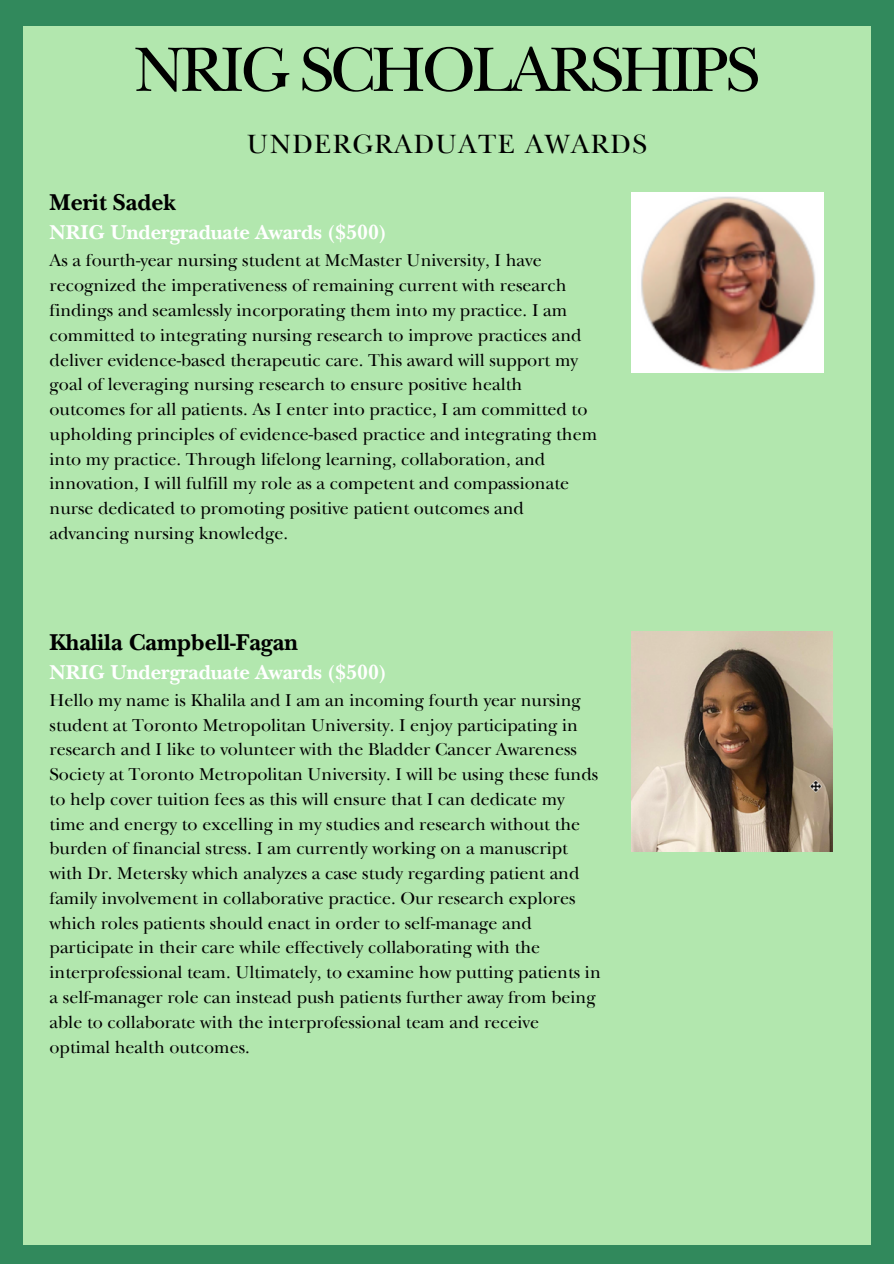
<style>
.page{position:relative;width:894px;height:1264px;background:#fff}
.page>*{position:absolute;margin:0;border:0;box-sizing:border-box;transform-origin:0 0}
.t1{font:65.4px "New Baskerville ITC Pro";letter-spacing:-.05em;color:#000}
.t2{font:27.75px "New Baskerville ITC Pro";letter-spacing:.05em;color:#000}
.t3{font:700 24px "New Baskerville ITC Pro";color:#000}
.t4{font:700 21px "New Baskerville ITC Pro";color:#fff}
.t5{font:18px/24.8px "New Baskerville ITC Pro";color:#000}
</style>
<div class="page">
<div style="left:0;top:0;width:893px;height:1263px;background:#31895c"></div>
<div style="left:23px;top:26px;width:847px;height:547px;background:#b2e7ae"></div>
<div style="left:23px;top:573px;width:847px;height:671px;background:#b2e7ae"></div>
<img style="left:631px;top:192px;width:192px;height:180px">
<img style="left:631px;top:631px;width:201px;height:220px">
<p class="t1" style="left:134px;top:47px;width:627px">NRIG SCHOLARSHIPS</p>
<h2 class="t2" style="left:247px;top:135px;width:401px">UNDERGRADUATE AWARDS</h2>
<p class="t3" style="left:50px;top:194px;width:128px">Merit Sadek</p>
<p class="t4" style="left:50px;top:225px;width:339px">NRIG Undergraduate Awards ($500)</p>
<p class="t5" style="left:50px;top:251px;width:549px">As a fourth-year nursing student at McMaster University, I have recognized the imperativeness of remaining current with research findings and seamlessly incorporating them into my practice. I am committed to integrating nursing research to improve practices and deliver evidence-based therapeutic care. This award will support my goal of leveraging nursing research to ensure positive health outcomes for all patients. As I enter into practice, I am committed to upholding principles of evidence-based practice and integrating them into my practice. Through lifelong learning, collaboration, and innovation, I will fulfill my role as a competent and compassionate nurse dedicated to promoting positive patient outcomes and advancing nursing knowledge.</p>
<p class="t3" style="left:50px;top:633px;width:250px">Khalila Campbell-Fagan</p>
<p class="t4" style="left:50px;top:664px;width:339px">NRIG Undergraduate Awards ($500)</p>
<p class="t5" style="left:50px;top:690px;width:552px">Hello my name is Khalila and I am an incoming fourth year nursing student at Toronto Metropolitan University. I enjoy participating in research and I like to volunteer with the Bladder Cancer Awareness Society at Toronto Metropolitan University. I will be using these funds to help cover tuition fees as this will ensure that I can dedicate my time and energy to excelling in my studies and research without the burden of financial stress. I am currently working on a manuscript with Dr. Metersky which analyzes a case study regarding patient and family involvement in collaborative practice. Our research explores which roles patients should enact in order to self-manage and participate in their care while effectively collaborating with the interprofessional team. Ultimately, to examine how putting patients in a self-manager role can instead push patients further away from being able to collaborate with the interprofessional team and receive optimal health outcomes.</p>
</div>
